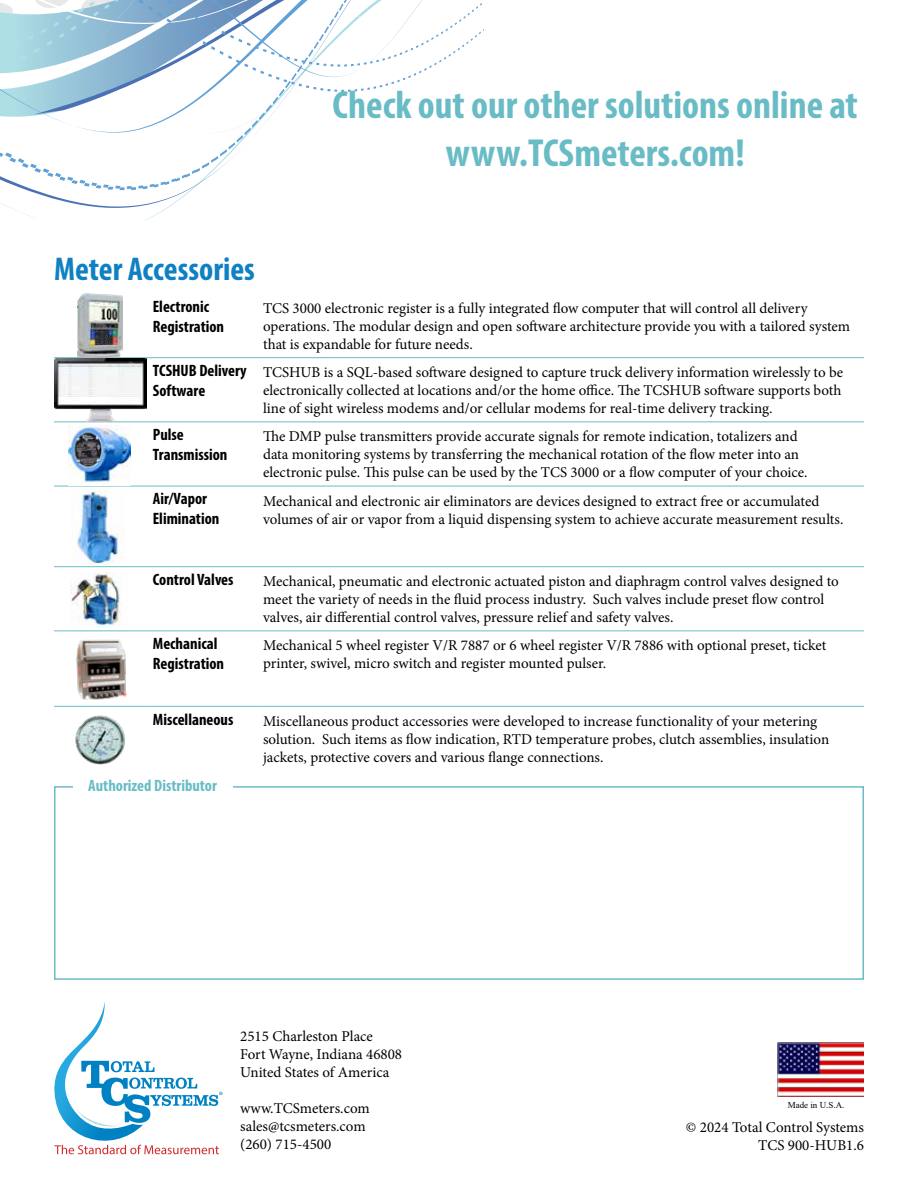
<style>
.page{position:relative;width:918px;height:1188px;background:#fff}
.page>*{position:absolute;margin:0;border:0;box-sizing:border-box;transform-origin:0 0}
.t1{font:700 condensed 39.3px/47.1px "Myriad Pro";color:#69bcc5;text-align:center}
.t2{font:700 condensed 33px "Myriad Pro";color:#0f81c2}
.t3{font:700 condensed 16.5px/19.8px "Myriad Pro";color:#000}
.t4{font:700 condensed 16.5px "Myriad Pro";color:#69bcc5}
.t5{font:15px/18px "Minion Pro";color:#000}
.t6{font:9px "Times New Roman";color:#000}
</style>
<div class="page">
<svg style="left:0;top:190px;width:192px;height:27px"></svg>
<svg style="left:0;top:0;width:484px;height:185px"></svg>
<svg style="left:54px;top:1001px;width:168px;height:154px"></svg>
<img style="left:778px;top:1043px;width:86px;height:53px">
<hr style="left:54px;top:357px;width:93px;height:1px;background:#69bcc5">
<hr style="left:147px;top:357px;width:110px;height:1px;background:#69bcc5">
<hr style="left:257px;top:357px;width:607px;height:1px;background:#69bcc5">
<hr style="left:54px;top:421px;width:93px;height:1px;background:#69bcc5">
<hr style="left:147px;top:421px;width:110px;height:1px;background:#69bcc5">
<hr style="left:257px;top:421px;width:607px;height:1px;background:#69bcc5">
<hr style="left:54px;top:486px;width:93px;height:1px;background:#69bcc5">
<hr style="left:147px;top:486px;width:110px;height:1px;background:#69bcc5">
<hr style="left:257px;top:486px;width:607px;height:1px;background:#69bcc5">
<hr style="left:54px;top:566px;width:93px;height:1px;background:#69bcc5">
<hr style="left:147px;top:566px;width:110px;height:1px;background:#69bcc5">
<hr style="left:257px;top:566px;width:607px;height:1px;background:#69bcc5">
<hr style="left:54px;top:630px;width:93px;height:1px;background:#69bcc5">
<hr style="left:147px;top:630px;width:110px;height:1px;background:#69bcc5">
<hr style="left:257px;top:630px;width:607px;height:1px;background:#69bcc5">
<hr style="left:54px;top:706px;width:93px;height:1px;background:#69bcc5">
<hr style="left:147px;top:706px;width:110px;height:1px;background:#69bcc5">
<hr style="left:257px;top:706px;width:607px;height:1px;background:#69bcc5">
<img style="left:77px;top:294px;width:46px;height:63px">
<img style="left:54px;top:358px;width:92px;height:63px">
<img style="left:68px;top:425px;width:63px;height:61px">
<img style="left:72px;top:489px;width:52px;height:76px">
<img style="left:70px;top:571px;width:52px;height:57px">
<img style="left:76px;top:639px;width:51px;height:61px">
<img style="left:75px;top:715px;width:50px;height:50px">
<div style="left:54px;top:786px;width:810px;height:194px;border:2px solid #69bcc5"></div>
<div style="left:73px;top:779px;width:160px;height:26px;background:#fff"></div>
<h1 class="t1" style="left:333px;top:81px;width:527px">Check out our other solutions online at www.TCSmeters.com!</h1>
<h2 class="t2" style="left:54px;top:248px;width:202px">Meter Accessories</h2>
<p class="t3" style="left:153px;top:296px;width:73px">Electronic<br>Registration</p>
<p class="t5" style="left:263px;top:299px;width:589px">TCS 3000 electronic register is a fully integrated flow computer that will control all delivery operations. The modular design and open software architecture provide you with a tailored system that is expandable for future needs.</p>
<p class="t3" style="left:153px;top:360px;width:95px">TCSHUB Delivery<br>Software</p>
<p class="t5" style="left:263px;top:364px;width:582px">TCSHUB is a SQL-based software designed to capture truck delivery information wirelessly to be electronically collected at locations and/or the home office. The TCSHUB software supports both line of sight wireless modems and/or cellular modems for real-time delivery tracking.</p>
<p class="t3" style="left:153px;top:425px;width:76px">Pulse<br>Transmission</p>
<p class="t5" style="left:263px;top:428px;width:546px">The DMP pulse transmitters provide accurate signals for remote indication, totalizers and data monitoring systems by transferring the mechanical rotation of the flow meter into an electronic pulse. This pulse can be used by the TCS 3000 or a flow computer of your choice.</p>
<p class="t3" style="left:153px;top:489px;width:68px">Air/Vapor<br>Elimination</p>
<p class="t5" style="left:263px;top:492px;width:582px">Mechanical and electronic air eliminators are devices designed to extract free or accumulated volumes of air or vapor from a liquid dispensing system to achieve accurate measurement results.</p>
<p class="t3" style="left:153px;top:569px;width:82px">Control Valves</p>
<p class="t5" style="left:263px;top:573px;width:577px">Mechanical, pneumatic and electronic actuated piston and diaphragm control valves designed to meet the variety of needs in the fluid process industry. Such valves include preset flow control valves, air differential control valves, pressure relief and safety valves.</p>
<p class="t3" style="left:153px;top:634px;width:73px">Mechanical<br>Registration</p>
<p class="t5" style="left:263px;top:637px;width:565px">Mechanical 5 wheel register V/R 7887 or 6 wheel register V/R 7886 with optional preset, ticket printer, swivel, micro switch and register mounted pulser.</p>
<p class="t3" style="left:153px;top:709px;width:82px">Miscellaneous</p>
<p class="t5" style="left:263px;top:712px;width:568px">Miscellaneous product accessories were developed to increase functionality of your metering solution. Such items as flow indication, RTD temperature probes, clutch assemblies, insulation jackets, protective covers and various flange connections.</p>
<p class="t4" style="left:88px;top:775px;width:130px">Authorized Distributor</p>
<p class="t5" style="left:240px;top:1028px;width:163px">2515 Charleston Place<br>Fort Wayne, Indiana 46808<br>United States of America</p>
<p class="t5" style="left:240px;top:1100px;width:131px">www.TCSmeters.com sales@tcsmeters.com (260) 715-4500</p>
<p class="t6" style="left:788px;top:1098px;width:58px">Made in U.S.A.</p>
<p class="t5" style="left:686px;top:1118px;width:180px;text-align:right">© 2024 Total Control Systems<br>TCS 900-HUB1.6</p>
</div>
